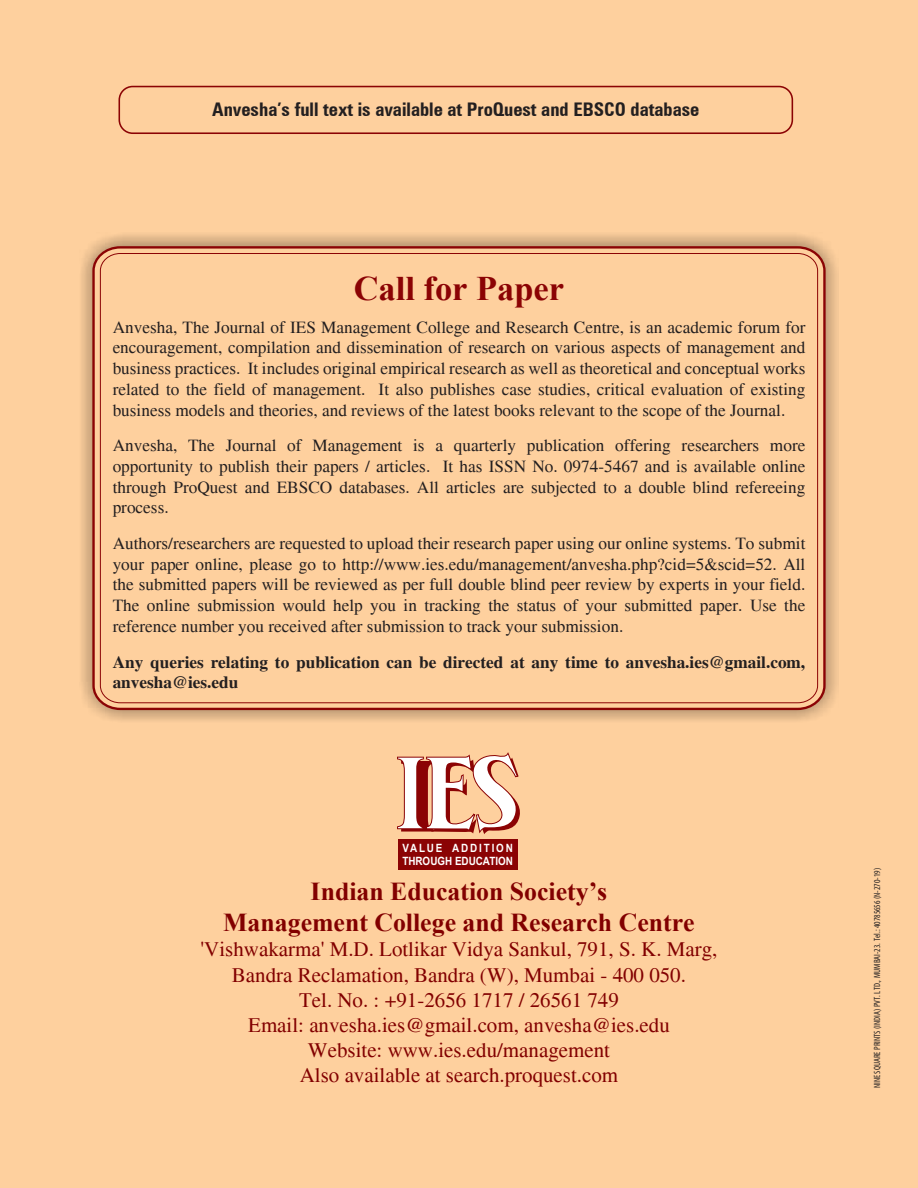
<style>
.page{position:relative;width:918px;height:1188px;background:#fed09e}
.page>*{position:absolute;margin:0;border:0;box-sizing:border-box;transform-origin:0 0}
.t1{font:107.25px "Bangkok";color:#8b0304}
.t2{font:700 34.5px "Times New Roman";color:#8b0304}
.t3{font:700 25.8px/30.9px "Times New Roman";color:#820000;text-align:center}
.t4{font:21px/25.2px "Times";color:#820000;text-align:center}
.t5{font:700 condensed 18.75px "Zurich BT";color:#231f20}
.t6{font:17.25px/20.7px "Times";color:#231f20;text-align:justify}
.t7{font:700 17.25px/20.7px "Times";color:#231f20}
.t8{font:700 11.4px/12.8px "Arial";color:#fff;scale:.86 1}
.t9{font:condensed 9px "Myriad Pro";color:#231f20}
</style>
<div class="page">
<svg style="left:91px;top:245px;width:736px;height:466px"></svg>
<svg style="left:100px;top:253px;width:718px;height:451px"></svg>
<div style="left:119px;top:86px;width:674px;height:48px;border:2px solid #8b0304;border-radius:13px"></div>
<svg style="left:396px;top:595px;width:156px;height:239px"></svg>
<div style="left:398px;top:839px;width:120px;height:31px;background:#8b0304"></div>
<p class="t5" style="left:212px;top:98px;width:489px">Anvesha’s full text is available at ProQuest and EBSCO database</p>
<h2 class="t2" style="left:354px;top:263px;width:212px">Call for Paper</h2>
<p class="t6" style="left:113px;top:317px;width:694px">Anvesha, The Journal of IES Management College and Research Centre, is an academic forum for encouragement, compilation and dissemination of research on various aspects of management and business practices. It includes original empirical research as well as theoretical and conceptual works related to the field of management. It also publishes case studies, critical evaluation of existing business models and theories, and reviews of the latest books relevant to the scope of the Journal.</p>
<p class="t6" style="left:113px;top:435px;width:694px">Anvesha, The Journal of Management is a quarterly publication offering researchers more opportunity to publish their papers / articles. It has ISSN No. 0974-5467 and is available online through ProQuest and EBSCO databases. All articles are subjected to a double blind refereeing process.</p>
<p class="t6" style="left:113px;top:533px;width:694px">Authors/researchers are requested to upload their research paper using our online systems. To submit your paper online, please go to http://www.ies.edu/management/anvesha.php?cid=5&amp;scid=52. All the submitted papers will be reviewed as per full double blind peer review by experts in your field.<br>The online submission would help you in tracking the status of your submitted paper. Use the reference number you received after submission to track your submission.</p>
<p class="t7" style="left:113px;top:652px;width:694px">Any queries relating to publication can be directed at any time to anvesha.ies@gmail.com, anvesha@ies.edu</p>
<h1 class="t1" style="left:399px;top:732px;width:37px">I</h1>
<p class="t8" style="left:402px;top:842px;width:130px">VALUE ADDITION<br>THROUGH EDUCATION</p>
<h3 class="t3" style="left:223px;top:875px;width:473px">Indian Education Society’s<br>Management College and Research Centre</h3>
<p class="t4" style="left:201px;top:937px;width:518px">'Vishwakarma' M.D. Lotlikar Vidya Sankul, 791, S. K. Marg, Bandra Reclamation, Bandra (W), Mumbai - 400 050.<br>Tel. No. : +91-2656 1717 / 26561 749<br>Email: anvesha.ies@gmail.com, anvesha@ies.edu<br>Website: www.ies.edu/management<br>Also available at search.proquest.com</p>
<p class="t9" style="left:872px;top:1088px;width:222px;rotate:-90deg">NINE SQUARE PRINTS (INDIA) PVT. LTD., MUMBAI-23. Tel.: 40785656 (N-270-19)</p>
</div>
